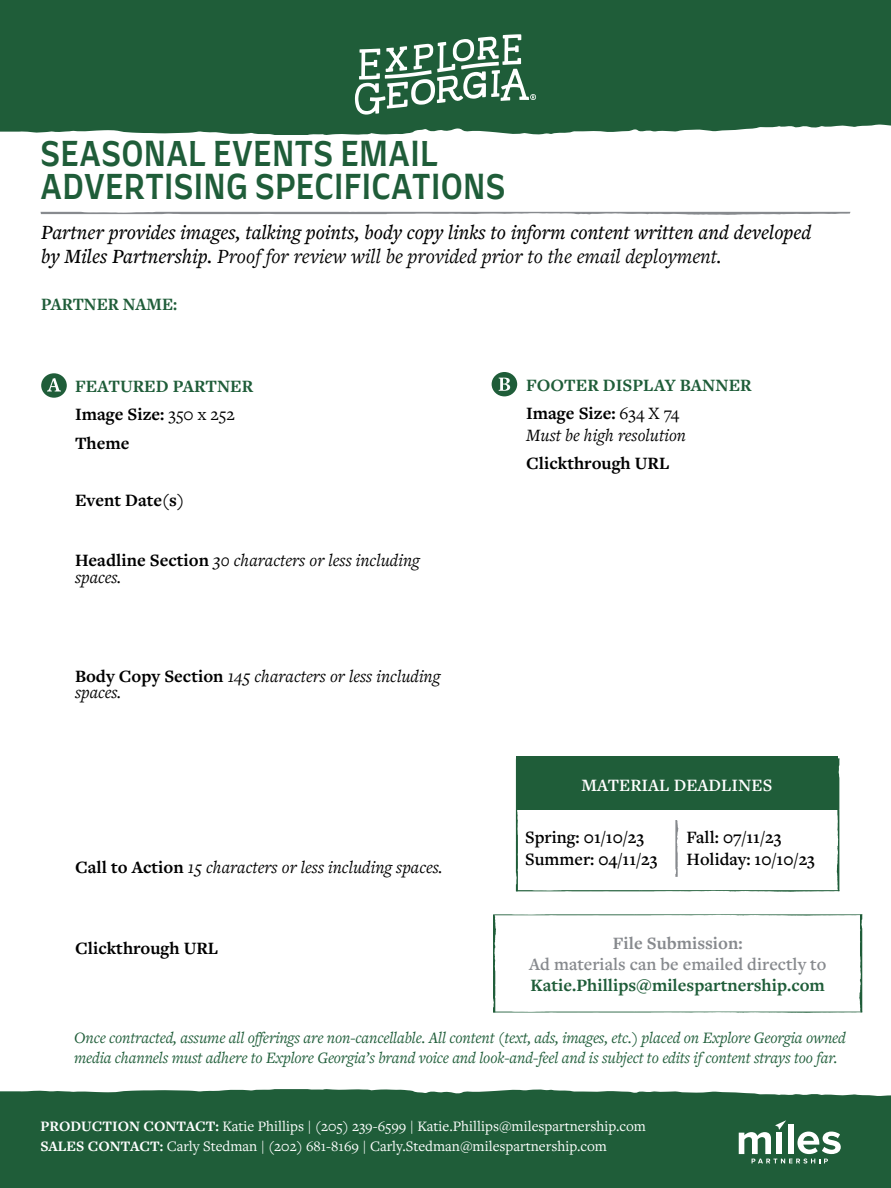
<style>
.page{position:relative;width:891px;height:1188px;background:#fff}
.page>*{position:absolute;margin:0;border:0;box-sizing:border-box;transform-origin:0 0}
.t1{font:500 33px/33px "Farro";letter-spacing:.01em;color:#1f5d39}
.t2{font:italic 500 21px/24px "Freight Text Pro";color:#000}
.t3{font:italic 18px/16.5px "Freight Text Pro";color:#000}
.t4{font:700 18px/28.3px "Freight Text Pro";color:#1f5d39}
.t5{font:600 18px/21.6px "Freight Text Pro";color:#000}
.t6{font:700 18px "Freight Text Pro";color:#000}
.t7{font:600 18px "Freight Text Pro";color:#878a8e}
.t8{font:600 18px "Freight Text Pro";color:#fff}
.t9{font:700 18px "Freight Text Pro";color:#878a8e}
.t10{font:italic 16.5px/19.8px "Freight Text Pro";letter-spacing:-.01em;color:#1f5d39}
.t11{font:15px/20px "Freight Text Pro";color:#fff}
.s1{font-weight:400}
.s2{color:#000}
.s3{font-weight:400;color:#000}
.s4{font-weight:700;font-style:normal}
.s5{font-weight:700}
.s6{font-weight:600}
</style>
<div class="page">
<div style="left:0;top:0;width:891px;height:135px;background:#1f5d39"></div>
<svg style="left:355px;top:34px;width:181px;height:81px"></svg>
<svg style="left:493px;top:914px;width:369px;height:99px"></svg>
<div style="left:516px;top:756px;width:322px;height:53px;background:#1f5d39"></div>
<svg style="left:516px;top:759px;width:323px;height:133px"></svg>
<svg style="left:40px;top:212px;width:810px;height:3px"></svg>
<div style="left:41px;top:373px;width:26px;height:25px;background:#1f5d39;border-radius:50%"></div>
<svg style="left:47px;top:378px;width:14px;height:13px"></svg>
<div style="left:492px;top:372px;width:25px;height:24px;background:#1f5d39;border-radius:50%"></div>
<svg style="left:499px;top:378px;width:11px;height:13px"></svg>
<div style="left:0;top:1089px;width:891px;height:99px;background:#1f5d39"></div>
<svg style="left:739px;top:1120px;width:102px;height:44px"></svg>
<h1 class="t1" style="left:41px;top:138px;width:466px">SEASONAL EVENTS EMAIL<br>ADVERTISING SPECIFICATIONS</h1>
<p class="t2" style="left:41px;top:220px;width:772px">Partner provides images, talking points, body copy links to inform content written and developed by Miles Partnership. <span class="s1">Proof for review will be provided prior to the email deployment.</span></p>
<p class="t4" style="left:41px;top:289px;width:138px">PARTNER NAME:</p>
<p class="t4" style="left:75px;top:372px;width:180px">FEATURED PARTNER<br><span class="s2">Image Size:</span> <span class="s3">350 x 252<br></span><span class="s2">Theme</span></p>
<p class="t6" style="left:75px;top:488px;width:111px">Event Date(s)</p>
<p class="t3" style="left:75px;top:551px;width:346px"><span class="s4">Headline Section</span> 30 characters or less including spaces.</p>
<p class="t3" style="left:75px;top:667px;width:367px"><span class="s4">Body Copy Section</span> 145 characters or less including spaces.</p>
<p class="t3" style="left:75px;top:858px;width:369px"><span class="s4">Call to Action</span> 15 characters or less including spaces.</p>
<p class="t4" style="left:526px;top:370px;width:227px">FOOTER DISPLAY BANNER<br><span class="s2">Image Size:</span> <span class="s3">634 X 74</span></p>
<p class="t3" style="left:526px;top:426px;width:161px">Must be high resolution</p>
<p class="t6" style="left:526px;top:451px;width:145px">Clickthrough URL</p>
<p class="t8" style="left:581px;top:773px;width:192px">MATERIAL DEADLINES</p>
<p class="t5" style="left:525px;top:826px;width:134px">Spring: 01/10/23<br>Summer: 04/11/23</p>
<p class="t5" style="left:687px;top:826px;width:130px">Fall: 07/11/23<br>Holiday: 10/10/23</p>
<p class="t6" style="left:75px;top:936px;width:145px">Clickthrough URL</p>
<p class="t9" style="left:613px;top:931px;width:131px">File Submission:</p>
<p class="t7" style="left:529px;top:952px;width:299px">Ad materials can be emailed directly to</p>
<p class="t4" style="left:530px;top:970px;width:296px">Katie.Phillips@milespartnership.com</p>
<p class="t10" style="left:74px;top:1027px;width:773px">Once contracted, assume all offerings are non-cancellable. All content (text, ads, images, etc.) placed on Explore Georgia owned media channels must adhere to Explore Georgia’s brand voice and look-and-feel and is subject to edits if content strays too far.</p>
<p class="t11" style="left:40px;top:1115px;width:607px"><span class="s5">PRODUCTION CONTACT:</span> Katie Phillips | (205) 239-6599 | Katie.Phillips@milespartnership.com<br><span class="s5">SALES CONTACT:</span> Carly Stedman | (202) 681-8169 | Carly.Stedman@milespartnership.com</p>
<p class="t11" style="left:204px;top:1115px;width:491px"><span class="s6">T</span>: C mille Jacobson | (541) 50 -0228 | Cam e.Jacobson@mil spartnership.com</p>
</div>
